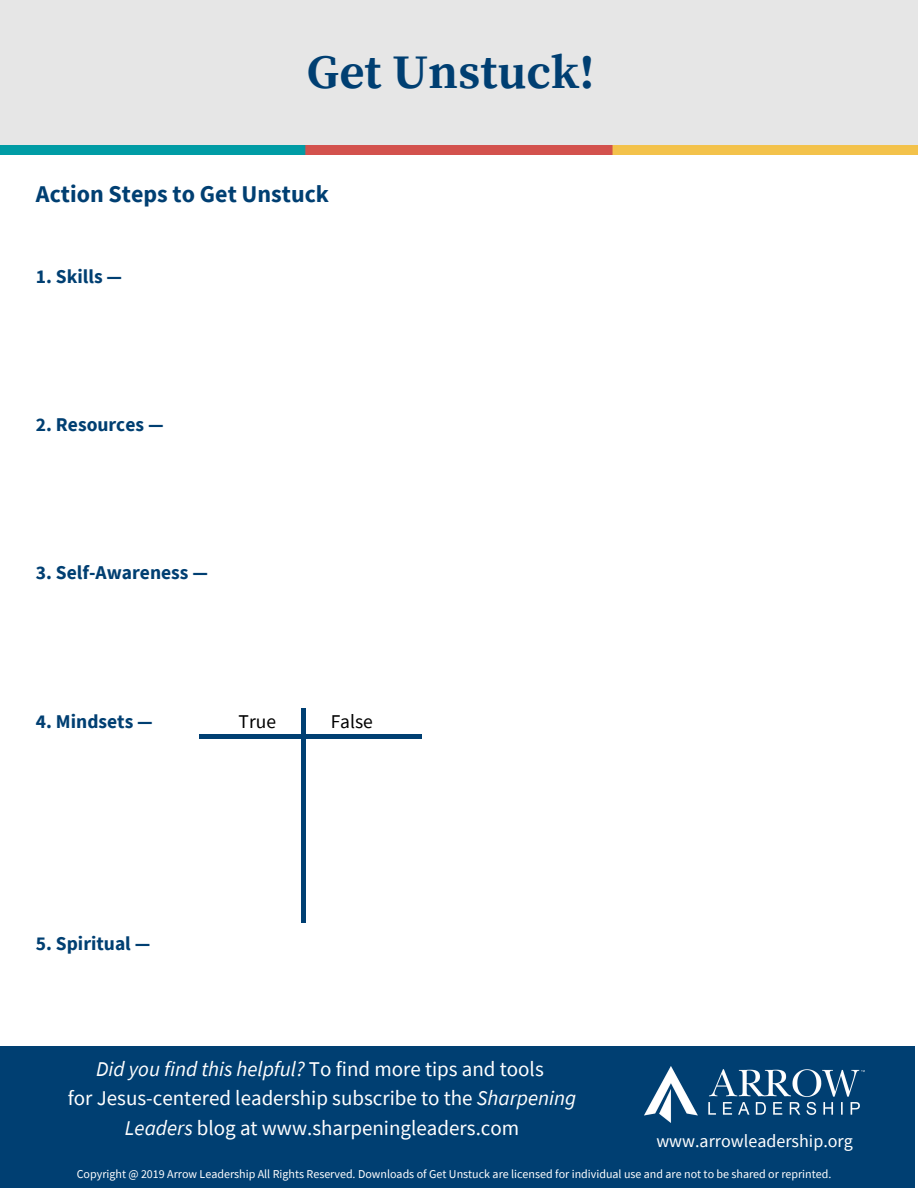
<style>
.page{position:relative;width:918px;height:1188px;background:#fff}
.page>*{position:absolute;margin:0;border:0;box-sizing:border-box;transform-origin:0 0}
.t1{font:700 48px "Source Serif Pro";color:#003f72}
.t2{font:700 24px "Source Sans Pro";color:#003f72}
.t3{font:21px/29.2px "Source Sans Pro";color:#fff;text-align:center}
.t4{font:700 19.5px "Source Sans Pro";color:#003f72}
.t5{font:19.5px "Source Sans Pro";color:#000}
.t6{font:18px "Source Sans Pro";color:#fff}
.t7{font:12px "Source Sans Pro";color:#fff}
.s1{font-style:italic}
</style>
<div class="page">
<div style="left:0;top:0;width:918px;height:148px;background:#e6e6e6"></div>
<img style="left:0;top:146px;width:918px;height:9px">
<div style="left:0;top:1046px;width:915px;height:142px;background:#003f72"></div>
<img style="left:645px;top:1067px;width:219px;height:55px">
<div style="left:199px;top:734px;width:222px;height:5px;background:#003f72"></div>
<hr style="left:301px;top:708px;width:4px;height:215px;background:#003f72">
<h1 class="t1" style="left:307px;top:44px;width:289px">Get Unstuck!</h1>
<p class="t2" style="left:36px;top:178px;width:295px">Action Steps to Get Unstuck</p>
<p class="t4" style="left:36px;top:264px;width:88px">1. Skills —</p>
<p class="t4" style="left:36px;top:412px;width:129px">2. Resources —</p>
<p class="t4" style="left:36px;top:560px;width:174px">3. Self-Awareness —</p>
<p class="t4" style="left:36px;top:709px;width:118px">4. Mindsets —</p>
<p class="t5" style="left:239px;top:709px;width:39px">True</p>
<p class="t5" style="left:331px;top:709px;width:44px">False</p>
<p class="t4" style="left:36px;top:931px;width:116px">5. Spiritual —</p>
<p class="t3" style="left:68px;top:1054px;width:510px"><span class="s1">Did you find this helpful?</span> To find more tips and tools<br>for Jesus-centered leadership subscribe to the <span class="s1">Sharpening<br>Leaders</span> blog at www.sharpeningleaders.com</p>
<p class="t7" style="left:77px;top:1166px;width:756px">Copyright @ 2019 Arrow Leadership All Rights Reserved. Downloads of Get Unstuck are licensed for individual use and are not to be shared or reprinted.</p>
<p class="t6" style="left:656px;top:1129px;width:198px">www.arrowleadership.org</p>
</div>
